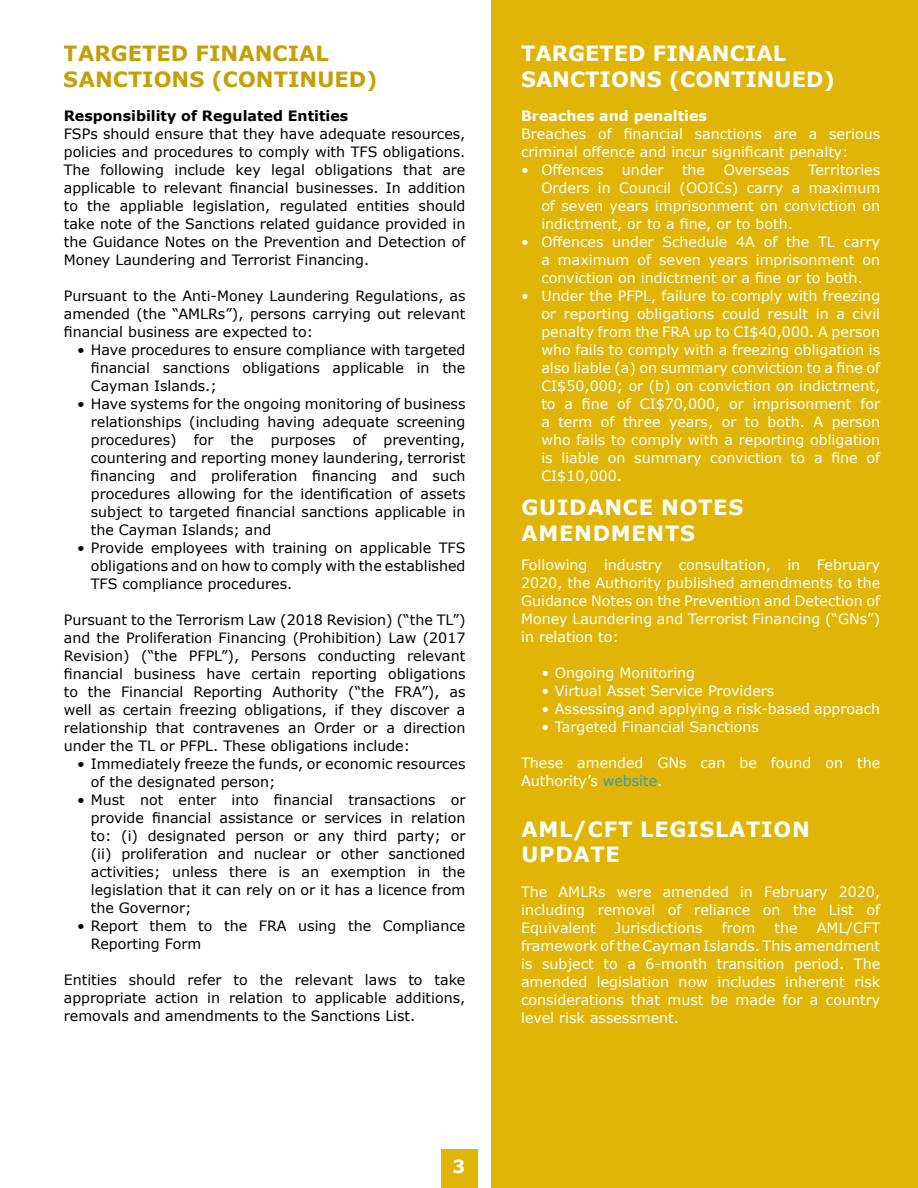
<style>
.page{position:relative;width:918px;height:1188px;background:#fff}
.page>*{position:absolute;margin:0;border:0;box-sizing:border-box;transform-origin:0 0}
.t1{font:700 21px/25.2px "Verdana";color:#fff}
.t2{font:700 21px/25.2px "Verdana";color:#c4a006}
.t3{font:700 21px/25.2px "Verdana";letter-spacing:.035em;color:#fff}
.t4{font:700 18px "Verdana";color:#fff}
.t5{font:14.25px/18px "Verdana";color:#000;text-align:justify}
.t6{font:14.25px/18px "Verdana";color:#fff;text-align:justify}
.t7{font:700 14.25px "Verdana";color:#000}
.t8{font:700 14.25px "Verdana";color:#fff}
.s1{color:#339eb8}
</style>
<div class="page">
<div style="left:441px;top:1149px;width:36px;height:39px;background:#e0b508"></div>
<div style="left:491px;top:0;width:427px;height:1188px;background:#e0b508"></div>
<h1 class="t2" style="left:64px;top:41px;width:315px">TARGETED FINANCIAL<br>SANCTIONS (CONTINUED)</h1>
<p class="t7" style="left:64px;top:106px;width:286px">Responsibility of Regulated Entities</p>
<p class="t5" style="left:64px;top:125px;width:403px">FSPs should ensure that they have adequate resources, policies and procedures to comply with TFS obligations.<br>The following include key legal obligations that are applicable to relevant financial businesses. In addition to the appliable legislation, regulated entities should take note of the Sanctions related guidance provided in the Guidance Notes on the Prevention and Detection of Money Laundering and Terrorist Financing.</p>
<p class="t5" style="left:64px;top:287px;width:403px">Pursuant to the Anti-Money Laundering Regulations, as amended (the “AMLRs”), persons carrying out relevant financial business are expected to:</p>
<p class="t5" style="left:91px;top:341px;width:376px;text-indent:-13px">• Have procedures to ensure compliance with targeted financial sanctions obligations applicable in the Cayman Islands.;</p>
<p class="t5" style="left:91px;top:395px;width:376px;text-indent:-13px">• Have systems for the ongoing monitoring of business relationships (including having adequate screening procedures) for the purposes of preventing, countering and reporting money laundering, terrorist financing and proliferation financing and such procedures allowing for the identification of assets subject to targeted financial sanctions applicable in the Cayman Islands; and</p>
<p class="t5" style="left:91px;top:539px;width:376px;text-indent:-13px">• Provide employees with training on applicable TFS obligations and on how to comply with the established TFS compliance procedures.</p>
<p class="t5" style="left:64px;top:611px;width:403px">Pursuant to the Terrorism Law (2018 Revision) (“the TL”) and the Proliferation Financing (Prohibition) Law (2017<br>Revision) (“the PFPL”), Persons conducting relevant financial business have certain reporting obligations to the Financial Reporting Authority (“the FRA”), as well as certain freezing obligations, if they discover a relationship that contravenes an Order or a direction under the TL or PFPL. These obligations include:</p>
<p class="t5" style="left:91px;top:755px;width:376px;text-indent:-13px">• Immediately freeze the funds, or economic resources of the designated person;</p>
<p class="t5" style="left:91px;top:791px;width:376px;text-indent:-13px">• Must not enter into financial transactions or provide financial assistance or services in relation to: (i) designated person or any third party; or (ii) proliferation and nuclear or other sanctioned activities; unless there is an exemption in the legislation that it can rely on or it has a licence from the Governor;</p>
<p class="t5" style="left:91px;top:917px;width:376px;text-indent:-13px">• Report them to the FRA using the Compliance<br>Reporting Form</p>
<p class="t5" style="left:64px;top:971px;width:403px">Entities should refer to the relevant laws to take appropriate action in relation to applicable additions, removals and amendments to the Sanctions List.</p>
<p class="t4" style="left:453px;top:1154px;width:14px">3</p>
<h1 class="t1" style="left:521px;top:41px;width:315px">TARGETED FINANCIAL<br>SANCTIONS (CONTINUED)</h1>
<p class="t8" style="left:521px;top:106px;width:187px">Breaches and penalties</p>
<p class="t6" style="left:521px;top:125px;width:361px">Breaches of financial sanctions are a serious criminal offence and incur significant penalty:</p>
<p class="t6" style="left:521px;top:161px;width:84px">• Offences</p>
<p class="t6" style="left:622px;top:161px;width:43px">under</p>
<p class="t6" style="left:682px;top:161px;width:25px">the</p>
<p class="t6" style="left:724px;top:161px;width:68px">Overseas</p>
<p class="t6" style="left:541px;top:161px;width:340px;text-indent:267px">Territories Orders in Council (OOICs) carry a maximum of seven years imprisonment on conviction on indictment, or to a fine, or to both.</p>
<p class="t6" style="left:541px;top:233px;width:340px;text-indent:-20px">• Offences under Schedule 4A of the TL carry a maximum of seven years imprisonment on conviction on indictment or a fine or to both.</p>
<p class="t6" style="left:541px;top:287px;width:340px;text-indent:-20px">• Under the PFPL, failure to comply with freezing or reporting obligations could result in a civil penalty from the FRA up to CI$40,000. A person who fails to comply with a freezing obligation is also liable (a) on summary conviction to a fine of CI$50,000; or (b) on conviction on indictment, to a fine of CI$70,000, or imprisonment for a term of three years, or to both. A person who fails to comply with a reporting obligation is liable on summary conviction to a fine of CI$10,000.</p>
<h1 class="t1" style="left:521px;top:495px;width:53px">guidanc</h1>
<h1 class="t1" style="left:639px;top:495px;width:40px">e not</h1>
<h1 class="t1" style="left:713px;top:495px;width:29px">es</h1>
<h1 class="t1" style="left:521px;top:520px;width:72px">amendm</h1>
<h1 class="t1" style="left:632px;top:520px;width:32px">ents</h1>
<p class="t6" style="left:521px;top:556px;width:361px">Following industry consultation, in February 2020, the Authority published amendments to the Guidance Notes on the Prevention and Detection of Money Laundering and Terrorist Financing (“GNs”) in relation to:</p>
<p class="t6" style="left:541px;top:664px;width:155px">• Ongoing Monitoring</p>
<p class="t6" style="left:541px;top:682px;width:235px">• Virtual Asset Service Providers</p>
<p class="t6" style="left:541px;top:700px;width:340px">• Assessing and applying a risk-based approach</p>
<p class="t6" style="left:541px;top:718px;width:219px">• Targeted Financial Sanctions</p>
<p class="t6" style="left:521px;top:754px;width:361px">These amended GNs can be found on the<br>Authority’s <span class="s1">website</span>.</p>
<h1 class="t3" style="left:521px;top:816px;width:182px">AML/CFT Legislation<br>Updat</h1>
<h1 class="t1" style="left:606px;top:841px;width:16px">e</h1>
<p class="t6" style="left:521px;top:883px;width:361px">The AMLRs were amended in February 2020, including removal of reliance on the List of Equivalent</p>
<p class="t6" style="left:615px;top:919px;width:89px">Jurisdictions</p>
<p class="t6" style="left:722px;top:919px;width:35px">from</p>
<p class="t6" style="left:775px;top:919px;width:25px">the</p>
<p class="t6" style="left:521px;top:919px;width:361px;text-indent:296px">AML/CFT framework of the Cayman Islands. This amendment is subject to a 6-month transition period. The amended legislation now includes inherent risk considerations that must be made for a country level risk assessment.</p>
</div>
